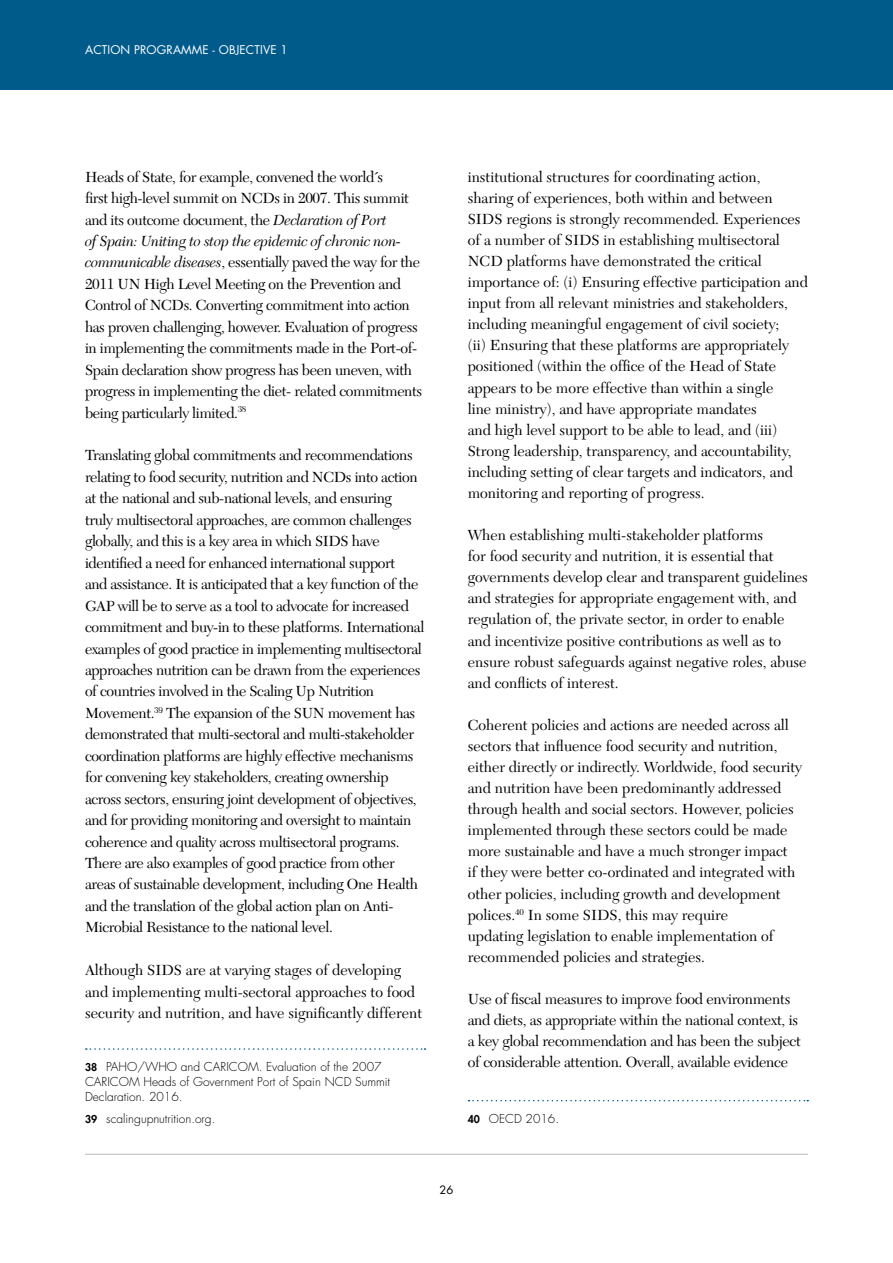
<style>
.page{position:relative;width:893px;height:1263px;background:#fff}
.page>*{position:absolute;margin:0;border:0;box-sizing:border-box;transform-origin:0 0}
.t1{font:15.3px/21.1px "New Caledonia";color:#000}
.t2{font:15.3px/21.5px "New Caledonia";letter-spacing:-.025em;color:#000}
.t3{font:300 12px/15px "Futura Std";color:#000}
.t4{font:11.7px "Futura Std";letter-spacing:.01em;color:#fff}
.t5{font:11.25px "Futura Std";color:#000}
.s1{font-style:italic}
.s2{font-weight:800;font-size:10.5px}
</style>
<div class="page">
<hr style="left:85px;top:1154px;width:723px;height:1px;background:#bababa">
<div style="left:0;top:0;width:893px;height:89px;background:#005b8b"></div>
<svg style="left:86px;top:1048px;width:339px;height:2px"></svg>
<svg style="left:468px;top:1100px;width:340px;height:1px"></svg>
<p class="t4" style="left:85px;top:43px;width:204px">ACTION PROGRAMME - OBJECTIVE 1</p>
<p class="t2" style="left:85px;top:166px;width:339px">Heads of State, for example, convened the world´s<br>first high-level summit on NCDs in 2007. This summit and its outcome document, the <span class="s1">Declaration of Port<br>of Spain: Uniting to stop the epidemic of chronic non&shy;communicable diseases</span>, essentially paved the way for the 2011 UN High Level Meeting on the Prevention and Control of NCDs. Converting commitment into action has proven challenging, however. Evaluation of progress in implementing the commitments made in the Port-of-Spain declaration show progress has been uneven, with progress in implementing the diet- related commitments being particularly limited.<sup>38</sup></p>
<p class="t2" style="left:85px;top:445px;width:341px">Translating global commitments and recommendations relating to food security, nutrition and NCDs into action at the national and sub-national levels, and ensuring<br>truly multisectoral approaches, are common challenges globally, and this is a key area in which SIDS have identified a need for enhanced international support<br>and assistance. It is anticipated that a key function of the GAP will be to serve as a tool to advocate for increased commitment and buy-in to these platforms. International examples of good practice in implementing multisectoral approaches nutrition can be drawn from the experiences of countries involved in the Scaling Up Nutrition Movement.<sup>39</sup> The expansion of the SUN movement has demonstrated that multi-sectoral and multi-stakeholder coordination platforms are highly effective mechanisms for convening key stakeholders, creating ownership across sectors, ensuring joint development of objectives, and for providing monitoring and oversight to maintain coherence and quality across multisectoral programs.<br>There are also examples of good practice from other areas of sustainable development, including One Health and the translation of the global action plan on Anti-Microbial Resistance to the national level.</p>
<p class="t1" style="left:85px;top:960px;width:339px">Although SIDS are at varying stages of developing and implementing multi-sectoral approaches to food security and nutrition, and have significantly different</p>
<p class="t3" style="left:85px;top:1059px;width:307px"><span class="s2">38</span> PAHO/WHO and CARICOM. Evaluation of the 2007<br>CARICOM Heads of Government Port of Spain NCD Summit<br>Declaration. 2016.</p>
<p class="t3" style="left:85px;top:1111px;width:132px"><span class="s2">39</span> scalingupnutrition.org.</p>
<p class="t3" style="left:468px;top:1111px;width:93px"><span class="s2">40</span> OECD 2016.</p>
<p class="t1" style="left:468px;top:166px;width:342px">institutional structures for coordinating action, sharing of experiences, both within and between SIDS regions is strongly recommended. Experiences of a number of SIDS in establishing multisectoral NCD platforms have demonstrated the critical importance of: (i) Ensuring effective participation and input from all relevant ministries and stakeholders, including meaningful engagement of civil society;<br>(ii) Ensuring that these platforms are appropriately positioned (within the office of the Head of State appears to be more effective than within a single<br>line ministry), and have appropriate mandates<br>and high level support to be able to lead, and (iii)<br>Strong leadership, transparency, and accountability, including setting of clear targets and indicators, and monitoring and reporting of progress.</p>
<p class="t1" style="left:468px;top:525px;width:342px">When establishing multi-stakeholder platforms<br>for food security and nutrition, it is essential that governments develop clear and transparent guidelines and strategies for appropriate engagement with, and regulation of, the private sector, in order to enable and incentivize positive contributions as well as to ensure robust safeguards against negative roles, abuse and conflicts of interest.</p>
<p class="t1" style="left:468px;top:715px;width:336px">Coherent policies and actions are needed across all sectors that influence food security and nutrition, either directly or indirectly. Worldwide, food security and nutrition have been predominantly addressed through health and social sectors. However, policies implemented through these sectors could be made more sustainable and have a much stronger impact<br>if they were better co-ordinated and integrated with other policies, including growth and development polices.<sup>40</sup> In some SIDS, this may require<br>updating legislation to enable implementation of recommended policies and strategies.</p>
<p class="t1" style="left:468px;top:989px;width:335px">Use of fiscal measures to improve food environments and diets, as appropriate within the national context, is a key global recommendation and has been the subject of considerable attention. Overall, available evidence</p>
<p class="t5" style="left:440px;top:1183px;width:15px">26</p>
</div>
